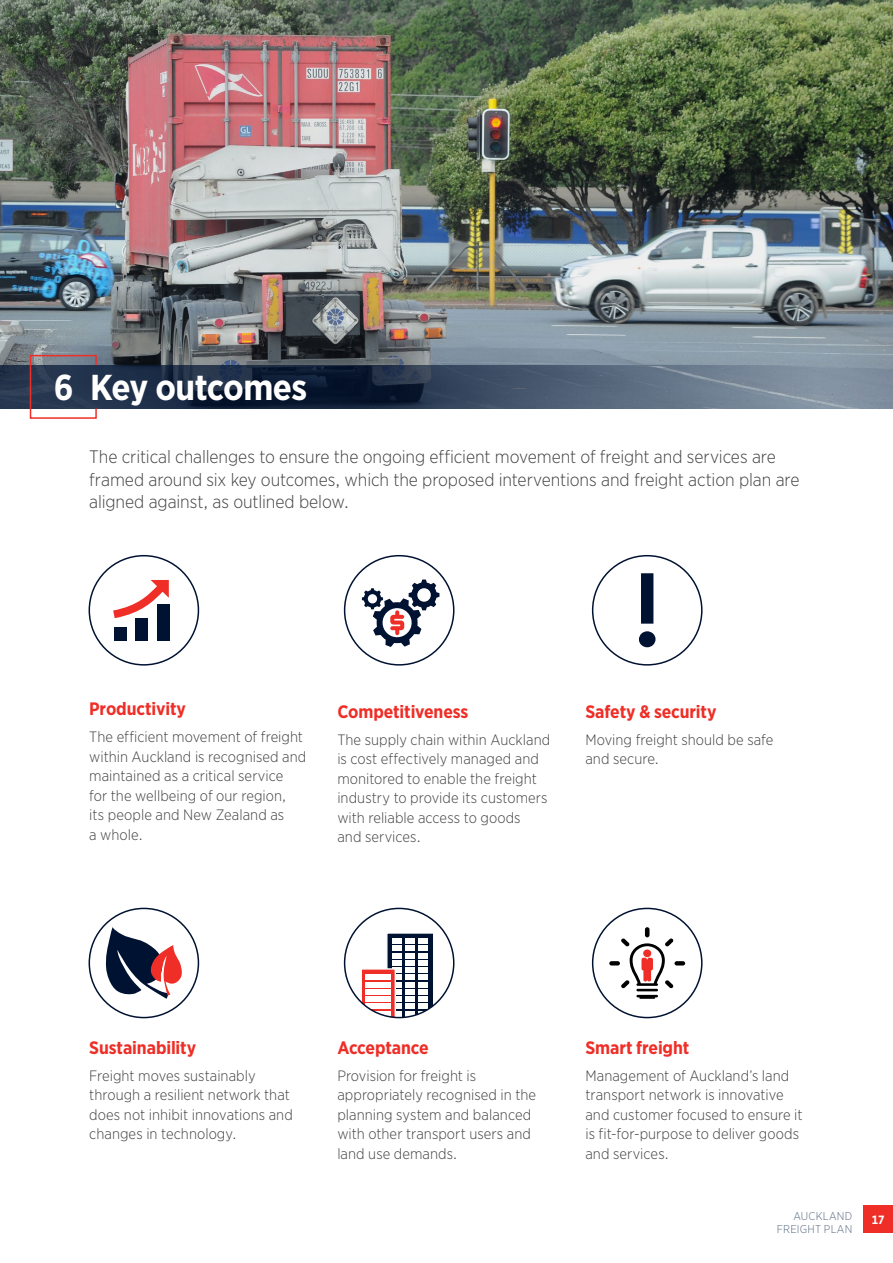
<style>
.page{position:relative;width:893px;height:1263px;background:#fff}
.page>*{position:absolute;margin:0;border:0;box-sizing:border-box;transform-origin:0 0}
.t1{font:700 36px "Gotham Narrow";letter-spacing:-.015em;color:#fff}
.t2{font:300 18px/22.5px "Gotham Narrow";letter-spacing:-.005em;color:#414042}
.t3{font:700 18px "Gotham Narrow";letter-spacing:-.005em;color:#ee2e27}
.t4{font:300 15px/19.5px "Gotham Narrow";letter-spacing:.005em;color:#414042}
.t5{font:700 12px "Gotham Narrow";color:#fff}
.t6{font:300 11.25px/13.5px "Gotham Narrow";letter-spacing:.02em;color:#596982;text-align:right}
</style>
<div class="page">
<div style="left:863px;top:1205px;width:30px;height:28px;background:#ee2e27"></div>
<img style="left:0;top:0;width:893px;height:365px">
<svg style="left:361px;top:933px;width:73px;height:84px"></svg>
<div style="left:366px;top:974px;width:25px;height:6px;background:#fff"></div>
<div style="left:366px;top:996px;width:25px;height:5px;background:#fff"></div>
<div style="left:366px;top:982px;width:25px;height:5px;background:#fff"></div>
<div style="left:366px;top:1003px;width:25px;height:6px;background:#fff"></div>
<div style="left:366px;top:989px;width:25px;height:5px;background:#fff"></div>
<svg style="left:366px;top:1011px;width:25px;height:5px"></svg>
<div style="left:418px;top:938px;width:10px;height:5px;background:#fff"></div>
<div style="left:418px;top:960px;width:10px;height:5px;background:#fff"></div>
<div style="left:418px;top:989px;width:10px;height:5px;background:#fff"></div>
<div style="left:418px;top:945px;width:10px;height:6px;background:#fff"></div>
<div style="left:418px;top:967px;width:10px;height:5px;background:#fff"></div>
<div style="left:418px;top:996px;width:10px;height:6px;background:#fff"></div>
<div style="left:418px;top:953px;width:10px;height:5px;background:#fff"></div>
<div style="left:418px;top:974px;width:10px;height:6px;background:#fff"></div>
<div style="left:418px;top:1004px;width:10px;height:5px;background:#fff"></div>
<div style="left:418px;top:982px;width:10px;height:5px;background:#fff"></div>
<svg style="left:418px;top:1011px;width:10px;height:5px"></svg>
<div style="left:392px;top:938px;width:10px;height:5px;background:#fff"></div>
<div style="left:405px;top:938px;width:10px;height:5px;background:#fff"></div>
<div style="left:392px;top:960px;width:10px;height:5px;background:#fff"></div>
<div style="left:405px;top:960px;width:10px;height:5px;background:#fff"></div>
<div style="left:405px;top:989px;width:10px;height:5px;background:#fff"></div>
<div style="left:392px;top:945px;width:10px;height:6px;background:#fff"></div>
<div style="left:405px;top:945px;width:10px;height:6px;background:#fff"></div>
<div style="left:405px;top:967px;width:10px;height:5px;background:#fff"></div>
<div style="left:405px;top:996px;width:10px;height:6px;background:#fff"></div>
<div style="left:392px;top:953px;width:10px;height:5px;background:#fff"></div>
<div style="left:405px;top:953px;width:10px;height:5px;background:#fff"></div>
<div style="left:405px;top:974px;width:10px;height:6px;background:#fff"></div>
<div style="left:405px;top:982px;width:10px;height:5px;background:#fff"></div>
<div style="left:405px;top:1004px;width:10px;height:5px;background:#fff"></div>
<div style="left:405px;top:1011px;width:10px;height:5px;background:#fff"></div>
<div style="left:344px;top:908px;width:110px;height:110px;border:2px solid #001231;border-radius:50%"></div>
<div style="left:592px;top:908px;width:111px;height:110px;border:2px solid #001231;border-radius:50%"></div>
<div style="left:89px;top:555px;width:110px;height:111px;border:2px solid #001231;border-radius:50%"></div>
<div style="left:89px;top:908px;width:110px;height:110px;border:2px solid #001231;border-radius:50%"></div>
<div style="left:344px;top:555px;width:110px;height:111px;border:2px solid #001231;border-radius:50%"></div>
<div style="left:592px;top:555px;width:111px;height:111px;border:2px solid #001231;border-radius:50%"></div>
<svg style="left:0;top:365px;width:893px;height:43px"></svg>
<svg style="left:29px;top:354px;width:69px;height:65px"></svg>
<svg style="left:639px;top:573px;width:16px;height:74px"></svg>
<svg style="left:105px;top:926px;width:77px;height:73px"></svg>
<div style="left:115px;top:627px;width:12px;height:13px;background:#001231"></div>
<div style="left:136px;top:618px;width:12px;height:22px;background:#001231"></div>
<div style="left:157px;top:604px;width:12px;height:36px;background:#001231"></div>
<svg style="left:113px;top:580px;width:56px;height:38px"></svg>
<hr style="left:636px;top:989px;width:22px;height:2px;background:#000">
<hr style="left:636px;top:995px;width:22px;height:2px;background:#000">
<svg style="left:639px;top:997px;width:16px;height:2px"></svg>
<hr style="left:645px;top:927px;width:4px;height:10px;background:#000;border-radius:2px">
<svg style="left:674px;top:961px;width:11px;height:4px"></svg>
<svg style="left:609px;top:961px;width:11px;height:4px"></svg>
<svg style="left:621px;top:938px;width:52px;height:50px"></svg>
<svg style="left:362px;top:579px;width:77px;height:68px"></svg>
<h1 class="t1" style="left:54px;top:364px;width:255px">6 Key outcomes</h1>
<p class="t2" style="left:89px;top:445px;width:712px">The critical challenges to ensure the ongoing efficient movement of freight and services are framed around six key outcomes, which the proposed interventions and freight action plan are aligned against, as outlined below.</p>
<p class="t3" style="left:89px;top:697px;width:98px">Productivity</p>
<p class="t4" style="left:89px;top:727px;width:219px">The efficient movement of freight within Auckland is recognised and maintained as a critical service<br>for the wellbeing of our region,<br>its people and New Zealand as<br>a whole.</p>
<p class="t3" style="left:337px;top:700px;width:133px">Competitiveness</p>
<p class="t4" style="left:337px;top:729px;width:214px">The supply chain within Auckland is cost effectively managed and monitored to enable the freight industry to provide its customers with reliable access to goods<br>and services.</p>
<p class="t3" style="left:585px;top:700px;width:133px">Safety &amp; security</p>
<p class="t4" style="left:585px;top:729px;width:190px">Moving freight should be safe and secure.</p>
<p class="t3" style="left:89px;top:1036px;width:109px">Sustainability</p>
<p class="t4" style="left:89px;top:1065px;width:205px">Freight moves sustainably through a resilient network that does not inhibit innovations and changes in technology.</p>
<p class="t3" style="left:337px;top:1036px;width:93px">Acceptance</p>
<p class="t4" style="left:337px;top:1065px;width:200px">Provision for freight is appropriately recognised in the planning system and balanced with other transport users and land use demands.</p>
<p class="t3" style="left:585px;top:1036px;width:105px">Smart freight</p>
<p class="t4" style="left:585px;top:1065px;width:219px">Management of Auckland’s land transport network is innovative and customer focused to ensure it is fit-for-purpose to deliver goods and services.</p>
<p class="t6" style="left:777px;top:1209px;width:77px">AUCKLAND<br>FREIGHT PLAN</p>
<p class="t5" style="left:872px;top:1212px;width:14px">17</p>
</div>
